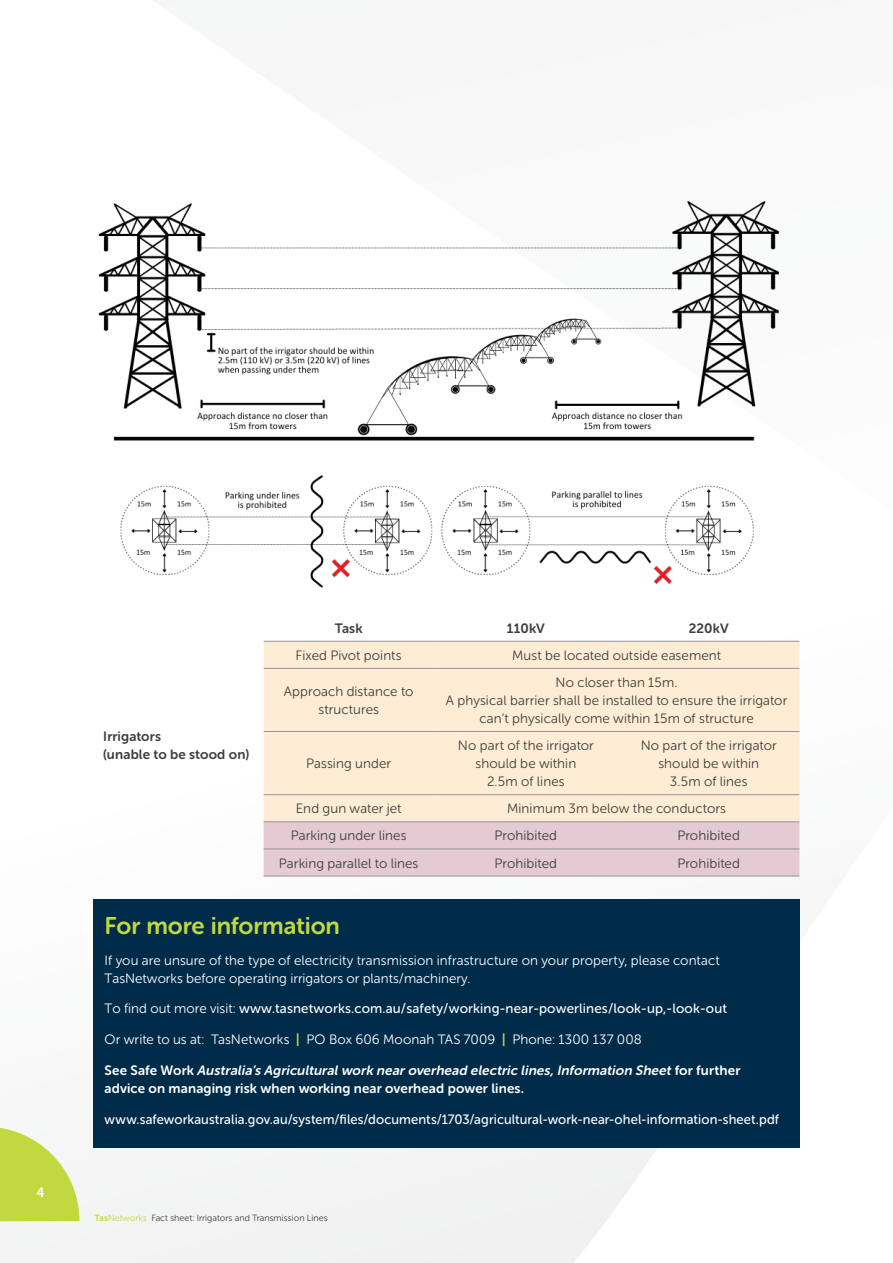
<style>
.page{position:relative;width:893px;height:1263px;background:#fff}
.page>*{position:absolute;margin:0;border:0;box-sizing:border-box;transform-origin:0 0}
.Body_Text{font:24px "Museo Sans Rounded 700";letter-spacing:-.005em;color:#c2d83f}
.Body_Text-2{font:13.5px/18px "Museo Sans Rounded 300";letter-spacing:.005em;color:#3e3e3f;text-align:center}
.Body_Text-3{font:13.5px/18px "Museo Sans Rounded 300";letter-spacing:.005em;color:#fff}
.Body_Text-4{font:13.5px "Museo Sans Rounded 500";letter-spacing:.01em;color:#fff}
.Body_Text-5{font:13.5px/18px "Museo Sans Rounded 700";letter-spacing:.01em;color:#fff}
.Body_Text-6{font:13.5px/18px "Museo Sans Rounded 700";letter-spacing:.01em;color:#3e3e3f}
.t1{font:9px "Museo Sans Rounded 300";letter-spacing:.005em;color:#3e3e3f}
.s1{font-family:"Museo Sans Rounded 300"}
.s2{font-family:"Museo Sans Rounded 700";color:#c2d83f}
.s3{font-style:italic}
.s4{color:#c2d83f}
</style>
<div class="page">
<svg style="left:44px;top:640px;width:756px;height:623px"></svg>
<svg style="left:0;top:1126px;width:80px;height:95px"></svg>
<div style="left:264px;top:642px;width:535px;height:179px;background:#feedd4"></div>
<div style="left:264px;top:822px;width:535px;height:54px;background:#e4cad3"></div>
<hr style="left:264px;top:668px;width:170px;height:1px;background:#939598">
<hr style="left:434px;top:668px;width:184px;height:1px;background:#939598">
<hr style="left:618px;top:668px;width:181px;height:1px;background:#939598">
<hr style="left:264px;top:731px;width:170px;height:1px;background:#939598">
<hr style="left:434px;top:731px;width:184px;height:1px;background:#939598">
<hr style="left:618px;top:731px;width:181px;height:1px;background:#939598">
<hr style="left:264px;top:794px;width:170px;height:1px;background:#939598">
<hr style="left:434px;top:794px;width:184px;height:1px;background:#939598">
<hr style="left:618px;top:794px;width:181px;height:1px;background:#939598">
<hr style="left:264px;top:821px;width:170px;height:1px;background:#939598">
<hr style="left:434px;top:821px;width:184px;height:1px;background:#939598">
<hr style="left:618px;top:821px;width:181px;height:1px;background:#939598">
<hr style="left:264px;top:849px;width:170px;height:1px;background:#939598">
<hr style="left:434px;top:849px;width:184px;height:1px;background:#939598">
<hr style="left:618px;top:849px;width:181px;height:1px;background:#939598">
<hr style="left:264px;top:876px;width:170px;height:1px;background:#939598">
<hr style="left:434px;top:876px;width:184px;height:1px;background:#939598">
<hr style="left:618px;top:876px;width:181px;height:1px;background:#939598">
<hr style="left:264px;top:641px;width:170px;height:1px;background:#939598">
<hr style="left:434px;top:641px;width:184px;height:1px;background:#939598">
<hr style="left:618px;top:641px;width:181px;height:1px;background:#939598">
<img style="left:98px;top:201px;width:681px;height:387px">
<div style="left:93px;top:899px;width:706px;height:249px;background:#002c49"></div>
<p class="Body_Text-5" style="left:36px;top:1183px;width:10px">4</p>
<p class="Body_Text-6" style="left:103px;top:727px;width:147px">Irrigators<br>(unable to be stood on)</p>
<p class="Body_Text-6" style="left:335px;top:619px;width:29px">Task</p>
<p class="Body_Text-6" style="left:507px;top:619px;width:39px">110kV</p>
<p class="Body_Text-6" style="left:689px;top:619px;width:41px">220kV</p>
<p class="Body_Text-2" style="left:296px;top:646px;width:108px">Fixed Pivot points</p>
<p class="Body_Text-2" style="left:512px;top:646px;width:210px">Must be located outside easement</p>
<p class="Body_Text-2" style="left:284px;top:682px;width:131px">Approach distance to structures</p>
<p class="Body_Text-2" style="left:446px;top:673px;width:343px">No closer than 15m.<br>A physical barrier shall be installed to ensure the irrigator can’t physically come within 15m of structure</p>
<p class="Body_Text-2" style="left:306px;top:755px;width:86px">Passing under</p>
<p class="Body_Text-2" style="left:458px;top:737px;width:137px">No part of the irrigator should be within<br>2.5m of lines</p>
<p class="Body_Text-2" style="left:641px;top:737px;width:137px">No part of the irrigator should be within<br>3.5m of lines</p>
<p class="Body_Text-2" style="left:296px;top:800px;width:107px">End gun water jet</p>
<p class="Body_Text-2" style="left:507px;top:800px;width:221px">Minimum 3m below the conductors</p>
<p class="Body_Text-2" style="left:291px;top:827px;width:117px">Parking under lines</p>
<p class="Body_Text-2" style="left:495px;top:827px;width:64px">Prohibited</p>
<p class="Body_Text-2" style="left:677px;top:827px;width:64px">Prohibited</p>
<p class="Body_Text-2" style="left:279px;top:854px;width:141px">Parking parallel to lines</p>
<p class="Body_Text-2" style="left:495px;top:854px;width:64px">Prohibited</p>
<p class="Body_Text-2" style="left:677px;top:854px;width:64px">Prohibited</p>
<p class="Body_Text" style="left:105px;top:912px;width:237px">For more information</p>
<p class="Body_Text-3" style="left:105px;top:951px;width:617px">If you are unsure of the type of electricity transmission infrastructure on your property, please contact<br>TasNetworks before operating irrigators or plants/machinery.</p>
<p class="Body_Text-4" style="left:105px;top:1001px;width:624px"><span class="s1">To find out more visit:</span> www.tasnetworks.com.au/safety/working-near-powerlines/look-up,-look-out</p>
<p class="Body_Text-3" style="left:105px;top:1030px;width:539px">Or write to us at: TasNetworks <span class="s2">|</span> PO Box 606 Moonah TAS 7009 <span class="s2">|</span> Phone: 1300 137 008</p>
<p class="Body_Text-5" style="left:105px;top:1061px;width:637px">S e e S a f e W o r k <span class="s3">Australia’s Agriculturalwork near overhead electric lines,Information Sheet</span> f o r f u r t h e r advice on managing risk when working near overhead power lines.</p>
<p class="Body_Text-4" style="left:105px;top:1111px;width:676px">www.safeworkaustralia.gov.au/system/files/documents/1703/agricultural-work-near-ohel-information-sheet.pdf</p>
<p class="t1" style="left:94px;top:1213px;width:235px"><span class="s2">Tas</span><span class="s4">Networks</span> Fact sheet: Irrigators and Transmission Lines</p>
</div>
